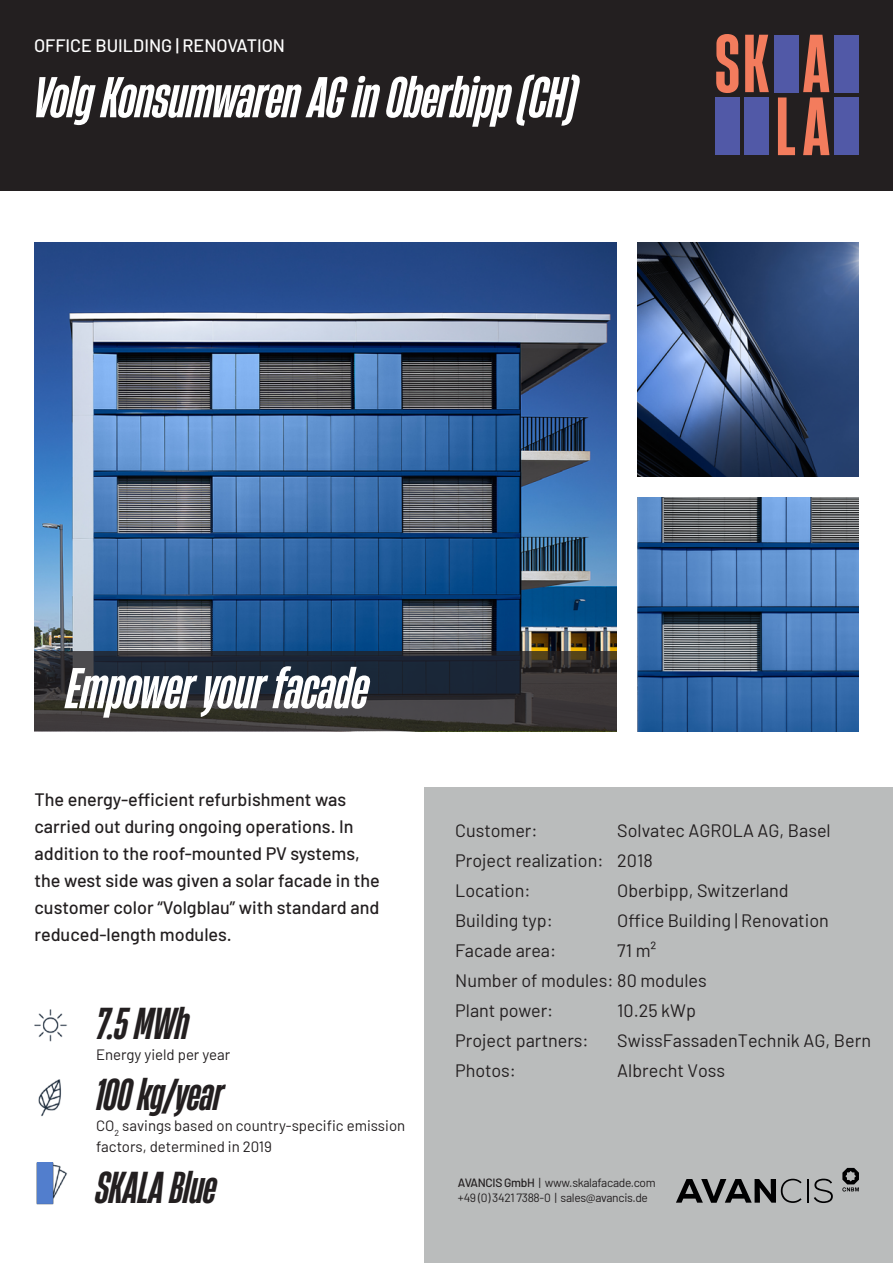
<style>
.page{position:relative;width:893px;height:1263px;background:#fff}
.page>*{position:absolute;margin:0;border:0;box-sizing:border-box;transform-origin:0 0}
.t1{font:italic 700 54px "Heading Now 36";color:#fff}
.t2{font:italic 700 42px "Heading Now 36";color:#231f20}
.t3{font:18px "Barlow";color:#231f20}
.t4{font:500 18px/27px "Barlow";color:#231f20}
.t5{font:500 18px "Barlow";color:#fff}
.t6{font:15px/21px "Barlow";color:#231f20}
.t7{font:12px/15px "Barlow";letter-spacing:-.025em;color:#231f20}
.s1{font-weight:500}
</style>
<div class="page">
<div style="left:424px;top:787px;width:469px;height:476px;background:#babcbc"></div>
<svg style="left:676px;top:1179px;width:126px;height:24px"></svg>
<hr style="left:807px;top:1179px;width:2px;height:24px;background:#000001">
<svg style="left:814px;top:1179px;width:19px;height:24px"></svg>
<svg style="left:842px;top:1168px;width:17px;height:23px"></svg>
<img style="left:36px;top:1162px;width:31px;height:43px">
<img style="left:38px;top:1079px;width:23px;height:38px">
<img style="left:34px;top:1009px;width:33px;height:33px">
<div style="left:0;top:0;width:893px;height:191px;background:#231f20"></div>
<div style="left:774px;top:35px;width:25px;height:57px;background:#5159a7"></div>
<div style="left:834px;top:35px;width:24px;height:57px;background:#5159a7"></div>
<div style="left:715px;top:98px;width:24px;height:57px;background:#5159a7"></div>
<div style="left:745px;top:98px;width:24px;height:57px;background:#5159a7"></div>
<div style="left:834px;top:98px;width:24px;height:57px;background:#5159a7"></div>
<svg style="left:803px;top:35px;width:26px;height:120px"></svg>
<svg style="left:778px;top:97px;width:17px;height:58px"></svg>
<svg style="left:745px;top:35px;width:24px;height:57px"></svg>
<svg style="left:716px;top:34px;width:22px;height:59px"></svg>
<img style="left:638px;top:498px;width:221px;height:233px">
<img style="left:34px;top:242px;width:583px;height:409px">
<img style="left:638px;top:242px;width:221px;height:234px">
<svg style="left:34px;top:651px;width:583px;height:80px;background:#2e3137"></svg>
<img style="left:37px;top:1163px;width:16px;height:40px">
<p class="t5" style="left:34px;top:33px;width:252px">OFFICE BUILDING | RENOVATION</p>
<p class="t1" style="left:34px;top:60px;width:544px">Volg Konsumwaren AG in Oberbipp (CH)</p>
<p class="t1" style="left:66px;top:651px;width:304px">Empower your facade</p>
<p class="t4" style="left:35px;top:784px;width:313px">The energy-efficient refurbishment was</p>
<p class="t4" style="left:35px;top:811px;width:321px">carried out during ongoing operations. In</p>
<p class="t4" style="left:35px;top:838px;width:347px">addition to the roof-mounted PV systems, the west side was given a solar facade in the customer color “Volgblau” with standard and reduced-length modules.</p>
<p class="t2" style="left:96px;top:994px;width:94px">7.5 MWh</p>
<p class="t6" style="left:96px;top:1043px;width:135px">Energy yield per year</p>
<p class="t2" style="left:96px;top:1066px;width:129px">100 kg/year</p>
<p class="t6" style="left:96px;top:1114px;width:311px">CO<sub>2</sub> savings based on country-specific emission factors, determined in 2019</p>
<p class="t2" style="left:96px;top:1158px;width:122px">SKALA Blue</p>
<p class="t3" style="left:455px;top:818px;width:84px">Customer:</p>
<p class="t3" style="left:617px;top:818px;width:215px">Solvatec AGROLA AG, Basel</p>
<p class="t3" style="left:455px;top:848px;width:199px">Project realization: 2018</p>
<p class="t3" style="left:455px;top:878px;width:77px">Location:</p>
<p class="t3" style="left:617px;top:878px;width:173px">Oberbipp, Switzerland</p>
<p class="t3" style="left:455px;top:908px;width:99px">Building typ:</p>
<p class="t3" style="left:617px;top:908px;width:213px">Office Building | Renovation</p>
<p class="t3" style="left:455px;top:938px;width:102px">Facade area:</p>
<p class="t3" style="left:617px;top:938px;width:41px">71 m²</p>
<p class="t3" style="left:455px;top:968px;width:253px">Number of modules: 80 modules</p>
<p class="t3" style="left:455px;top:998px;width:100px">Plant power:</p>
<p class="t3" style="left:617px;top:998px;width:80px">10.25 kWp</p>
<p class="t3" style="left:455px;top:1028px;width:135px">Project partners:</p>
<p class="t3" style="left:617px;top:1028px;width:255px">SwissFassadenTechnik AG, Bern</p>
<p class="t3" style="left:455px;top:1058px;width:62px">Photos:</p>
<p class="t3" style="left:617px;top:1058px;width:109px">Albrecht Voss</p>
<p class="t7" style="left:458px;top:1174px;width:199px"><span class="s1">AVANCIS GmbH</span> | www.skalafacade.com +49 (0) 3421 7388-0 | sales@avancis.de</p>
</div>
